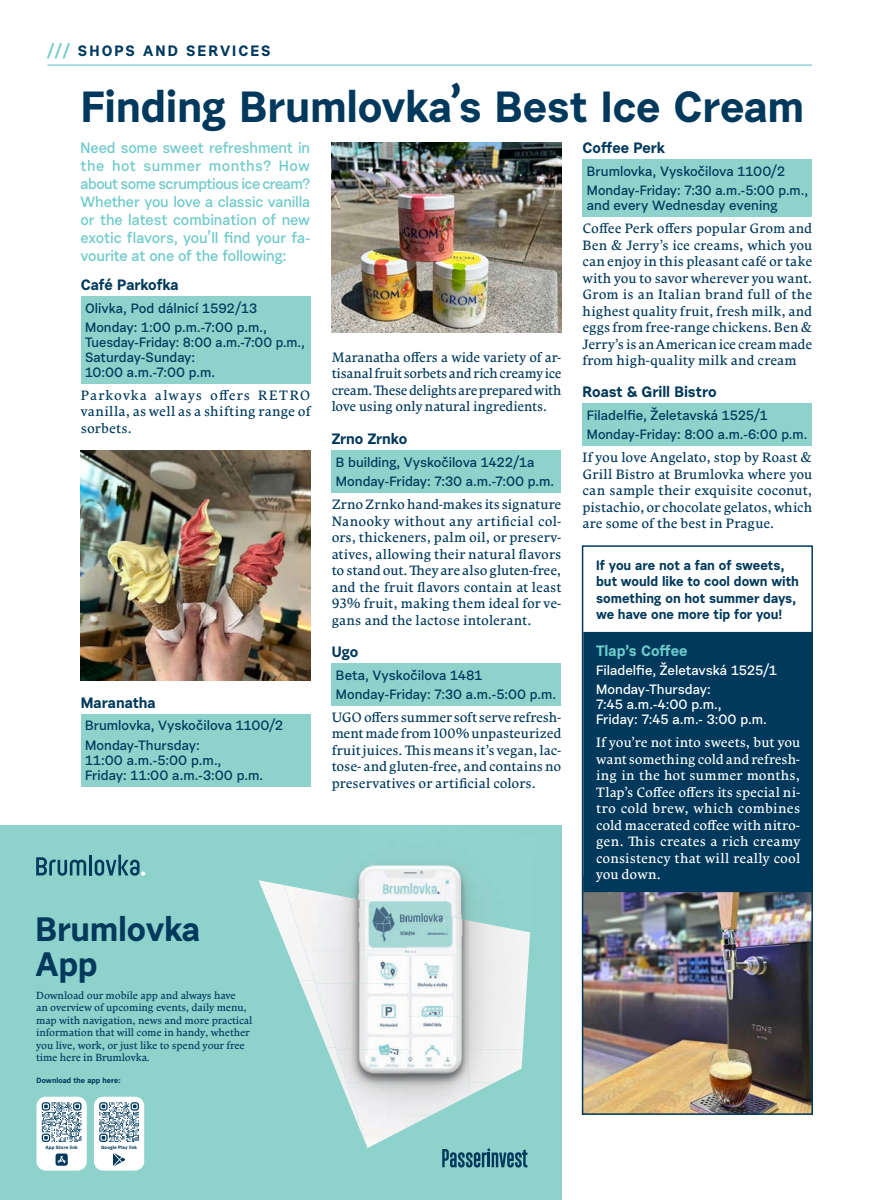
<style>
.page{position:relative;width:893px;height:1200px;background:#fff}
.page>*{position:absolute;margin:0;border:0;box-sizing:border-box;transform-origin:0 0}
.t1{font:700 43.5px "Urban Grotesk Re Bo";letter-spacing:-.005em;color:#00395c}
.t2{font:700 33.9px/34.8px "Urban Grotesk Re Bo";letter-spacing:-.01em;color:#00395c}
.t3{font:700 15px/18px "Urban Grotesk Li Se";letter-spacing:-.015em;color:#6fcaca;text-align:justify}
.t4{font:700 15px "Urban Grotesk Re Bo";color:#00395c}
.t5{font:700 15px "Urban Grotesk Re Bo";letter-spacing:.135em;color:#00395c}
.t6{font:700 15px "Urban Grotesk Re Bo";color:#6fcaca}
.t7{font:13.5px/16.5px "Comenia Serif Pro";letter-spacing:.01em;color:#00395c;text-align:justify}
.t8{font:700 13.5px/19.2px "Urban Grotesk Li Se";color:#00395c}
.t9{font:13.5px/16.5px "Comenia Serif Pro";letter-spacing:.02em;color:#fff;text-align:justify}
.t10{font:700 13.5px/16.5px "Urban Grotesk Re Bo";color:#00395c}
.t11{font:700 13.5px/19.2px "Urban Grotesk Li Se";color:#fff}
.t12{font:10.35px/12.3px "Comenia Serif Pro";letter-spacing:-.01em;color:#00395c}
.t13{font:700 7.5px "Urban Grotesk Re Bo";color:#00395c}
.t14{font:700 4.65px "Urban Grotesk Re Bo";letter-spacing:.025em;color:#00395c}
.s1{color:#6fcaca}
.s2{font-family:"Urban Grotesk"}
</style>
<div class="page">
<img style="left:585px;top:891px;width:225px;height:220px">
<hr style="left:47px;top:64px;width:765px;height:2px;background:#6fcaca">
<div style="left:81px;top:296px;width:229px;height:87px;background:#8ed2cc"></div>
<div style="left:81px;top:713px;width:229px;height:72px;background:#8ed2cc"></div>
<div style="left:332px;top:450px;width:229px;height:42px;background:#8ed2cc"></div>
<div style="left:332px;top:663px;width:229px;height:42px;background:#8ed2cc"></div>
<div style="left:583px;top:159px;width:229px;height:57px;background:#8ed2cc"></div>
<div style="left:583px;top:403px;width:229px;height:42px;background:#8ed2cc"></div>
<div style="left:2px;top:825px;width:559px;height:374px;background:#8ed2cc"></div>
<img style="left:259px;top:880px;width:46px;height:100px">
<img style="left:299px;top:980px;width:16px;height:39px">
<img style="left:327px;top:1049px;width:20px;height:49px">
<img style="left:265px;top:880px;width:40px;height:18px">
<img style="left:355px;top:864px;width:116px;height:52px">
<img style="left:284px;top:884px;width:123px;height:66px">
<img style="left:407px;top:908px;width:62px;height:206px">
<img style="left:469px;top:920px;width:61px;height:129px">
<img style="left:305px;top:950px;width:102px;height:33px">
<img style="left:315px;top:983px;width:92px;height:66px">
<img style="left:336px;top:1049px;width:71px;height:33px">
<img style="left:469px;top:1049px;width:54px;height:33px">
<img style="left:347px;top:1081px;width:60px;height:66px">
<img style="left:469px;top:1081px;width:26px;height:14px">
<img style="left:407px;top:1114px;width:24px;height:13px">
<svg style="left:36px;top:857px;width:50px;height:18px"></svg>
<hr style="left:89px;top:854px;width:3px;height:21px;background:#00395c">
<svg style="left:95px;top:854px;width:50px;height:21px"></svg>
<svg style="left:442px;top:1148px;width:85px;height:19px"></svg>
<div style="left:36px;top:1096px;width:51px;height:74px;background:#fff;border-radius:9px"></div>
<div style="left:94px;top:1096px;width:50px;height:74px;background:#fff;border-radius:9px"></div>
<svg style="left:42px;top:1102px;width:40px;height:39px"></svg>
<svg style="left:99px;top:1102px;width:40px;height:39px"></svg>
<svg style="left:56px;top:1153px;width:12px;height:12px"></svg>
<svg style="left:113px;top:1153px;width:12px;height:12px"></svg>
<div style="left:585px;top:631px;width:225px;height:260px;background:#00395c"></div>
<div style="left:582px;top:545px;width:231px;height:569px;border:2px solid #00395c"></div>
<img style="left:332px;top:142px;width:229px;height:190px">
<img style="left:81px;top:450px;width:229px;height:230px">
<p class="t5" style="left:47px;top:41px;width:225px"><span class="s1">///</span> SHOPS AND SERVICES</p>
<h1 class="t1" style="left:81px;top:78px;width:725px">Finding Brumlovka’s Best Ice Cream</h1>
<p class="t3" style="left:81px;top:139px;width:231px">Need some sweet refreshment in the hot summer months? How about some scrumptious ice cream?<br>Whether you love a classic vanilla or the latest combination of new exotic flavors, you’ll find your fa&shy;vourite at one of the following:</p>
<p class="t4" style="left:81px;top:275px;width:99px">Café Parkofka</p>
<p class="t8" style="left:85px;top:298px;width:183px">Olivka, Pod dálnicí 1592/13<br>Monday: 1:00 p.m.-7:00 p.m.,</p>
<p class="t8" style="left:85px;top:334px;width:221px;line-height:15px">Tuesday-Friday: 8:00 a.m.-7:00 p.m.,<br>Saturday-Sunday:<br>10:00 a.m.-7:00 p.m.</p>
<p class="t7" style="left:81px;top:386px;width:231px">Parkovka always offers RETRO vanilla, as well as a shifting range of sorbets.</p>
<p class="t4" style="left:81px;top:692px;width:76px">Maranatha</p>
<p class="t8" style="left:85px;top:715px;width:200px">Brumlovka, Vyskočilova 1100/2<br>Monday-Thursday:</p>
<p class="t8" style="left:85px;top:752px;width:180px;line-height:15px">11:00 a.m.-5:00 p.m.,<br>Friday: 11:00 a.m.-3:00 p.m.</p>
<p class="t7" style="left:332px;top:348px;width:231px">Maranatha offers a wide variety of ar&shy;tisanal fruit sorbets and rich creamy ice cream. These delights are prepared with love using only natural ingredients.</p>
<p class="t4" style="left:332px;top:429px;width:77px">Zrno Zrnko</p>
<p class="t8" style="left:336px;top:452px;width:220px">B building, Vyskočilova 1422/1a<br>Monday-Friday: 7:30 a.m.-7:00 p.m.</p>
<p class="t7" style="left:332px;top:496px;width:231px">Zrno Zrnko hand-makes its signature Nanooky without any artificial col&shy;ors, thickeners, palm oil, or preserv&shy;atives, allowing their natural flavors to stand out. They are also gluten-free, and the fruit flavors contain at least 93% fruit, making them ideal for ve&shy;gans and the lactose intolerant.</p>
<p class="t4" style="left:332px;top:642px;width:28px">Ugo</p>
<p class="t8" style="left:336px;top:665px;width:222px">Beta, Vyskočilova 1481<br>Monday-Friday: 7:30 a.m.-5:00 p.m.</p>
<p class="t7" style="left:332px;top:708px;width:231px">UGO offers summer soft serve refresh&shy;ment made from 100% unpasteurized fruit juices. This means it’s vegan, lac&shy;tose- and gluten-free, and contains no preservatives or artificial colors.</p>
<h2 class="t2" style="left:35px;top:910px;width:166px">Brumlovka<br>App</h2>
<p class="t12" style="left:36px;top:989px;width:218px">Download our mobile app and always have<br>an overview of upcoming events, daily menu, map with navigation, news and more practical information that will come in handy, whether you live, work, or just like to spend your free time here in Brumlovka.</p>
<p class="t13" style="left:36px;top:1075px;width:86px">Download the app <span class="s2">here</span>:</p>
<p class="t4" style="left:583px;top:138px;width:84px">Coffee Perk</p>
<p class="t8" style="left:587px;top:161px;width:223px">Brumlovka, Vyskočilova 1100/2<br>Monday-Friday: 7:30 a.m.-5:00 p.m.,</p>
<p class="t8" style="left:587px;top:196px;width:192px">and every Wednesday evening</p>
<p class="t7" style="left:583px;top:220px;width:231px">Coffee Perk offers popular Grom and Ben &amp; Jerry’s ice creams, which you can enjoy in this pleasant café or take with you to savor wherever you want.<br>Grom is an Italian brand full of the highest quality fruit, fresh milk, and eggs from free-range chickens. Ben &amp; Jerry’s is an American ice cream made from high-quality milk and cream</p>
<p class="t4" style="left:583px;top:382px;width:136px">Roast &amp; Grill Bistro</p>
<p class="t8" style="left:587px;top:405px;width:222px">Filadelfie, Želetavská 1525/1<br>Monday-Friday: 8:00 a.m.-6:00 p.m.</p>
<p class="t7" style="left:583px;top:449px;width:231px">If you love Angelato, stop by Roast &amp; Grill Bistro at Brumlovka where you can sample their exquisite coconut, pistachio, or chocolate gelatos, which are some of the best in Prague.</p>
<p class="t10" style="left:596px;top:556px;width:204px">If you are not a fan of sweets, but would like to cool down with something on hot summer days, we have one more tip for you!</p>
<p class="t6" style="left:596px;top:640px;width:93px">Tlap’s Coffee</p>
<p class="t11" style="left:596px;top:660px;width:183px">Filadelfie, Želetavská 1525/1<br>Monday-Thursday:</p>
<p class="t11" style="left:596px;top:696px;width:172px;line-height:15px">7:45 a.m.-4:00 p.m.,<br>Friday: 7:45 a.m.- 3:00 p.m.</p>
<p class="t9" style="left:596px;top:734px;width:206px">If you’re not into sweets, but you want something cold and refresh&shy;ing in the hot summer months, Tlap’s Coffee offers its special ni&shy;tro cold brew, which combines cold macerated coffee with nitro&shy;gen. This creates a rich creamy consistency that will really cool you down.</p>
<p class="t14" style="left:46px;top:1144px;width:34px">App Store link</p>
<p class="t14" style="left:101px;top:1144px;width:38px">Google Play link</p>
</div>
